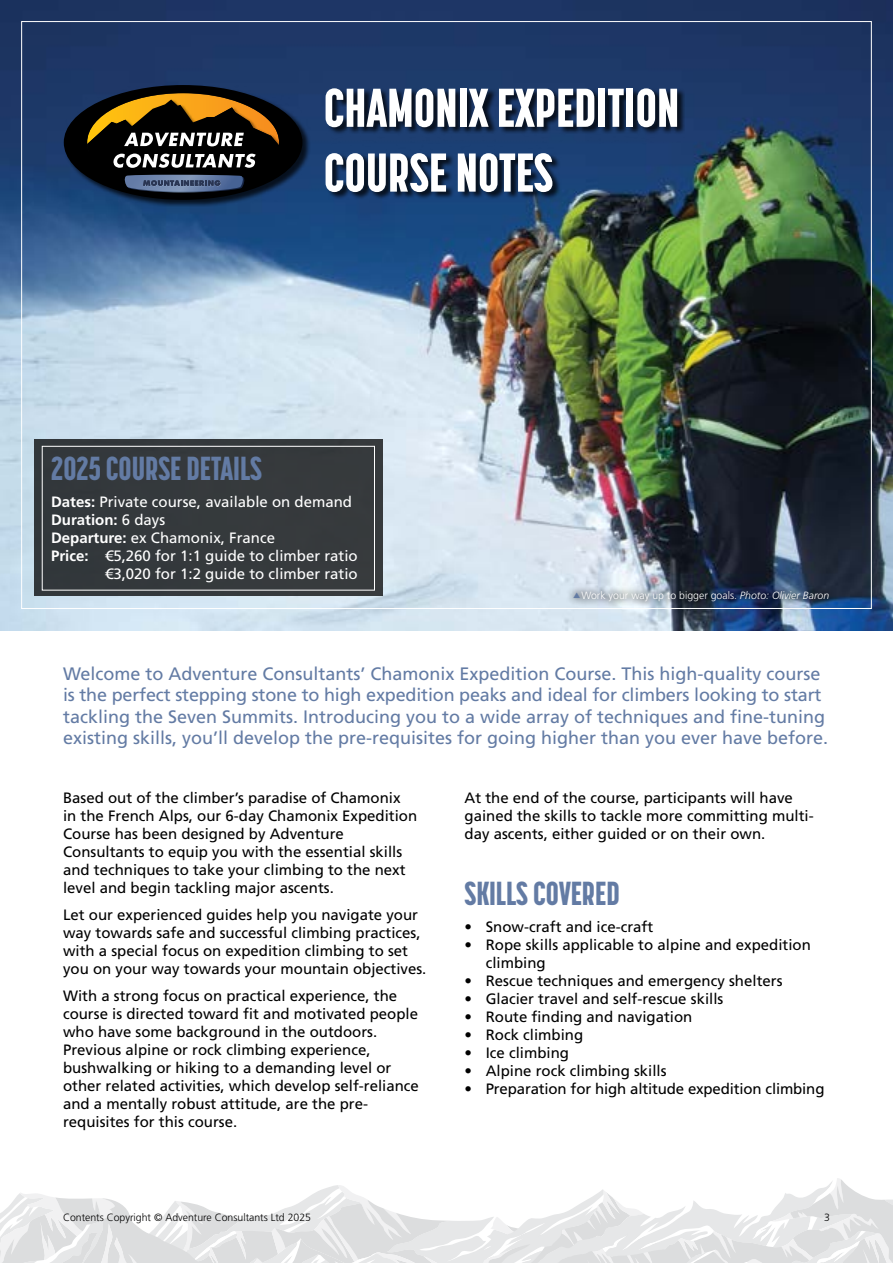
<style>
.page{position:relative;width:893px;height:1263px;background:#fff}
.page>*{position:absolute;margin:0;border:0;box-sizing:border-box;transform-origin:0 0}
.t1{font:800 54px/64.8px "Korolev Compressed";color:#fff}
.t2{font:800 33px "Korolev Compressed";color:#637ba4}
.t3{font:18px/21.6px "Frutiger LT Std";color:#637ba4}
.t4{font:15px/18px "Frutiger LT Std";color:#000}
.t5{font:15px "Frutiger LT Std";color:#fff}
.t6{font:700 15px "Frutiger LT Std";color:#fff}
.t7{font:300 10.5px "Frutiger LT Std";color:#000}
.t8{font:300 10.5px "Frutiger LT Std";color:#fff}
.s1{font-weight:700}
.s2{font-weight:400}
.s3{font-style:italic}
</style>
<div class="page">
<svg style="left:0;top:1178px;width:893px;height:85px"></svg>
<img style="left:0;top:0;width:893px;height:630px">
<div style="left:327px;top:89px;width:358px;height:111px;background:#000;opacity:.75"></div>
<div style="left:34px;top:439px;width:349px;height:157px;background:#35393c"></div>
<div style="left:42px;top:446px;width:333px;height:144px;border:1px solid #fff"></div>
<img style="left:567px;top:583px;width:270px;height:27px">
<div style="left:64px;top:85px;width:246px;height:122px;background:#000;opacity:.75"></div>
<svg style="left:64px;top:85px;width:238px;height:114px;background:#383733"></svg>
<svg style="left:573px;top:592px;width:7px;height:6px"></svg>
<h1 class="t1" style="left:324px;top:75px;width:357px">CHAMONIX EXPEDITION<br>COURSE NOTES</h1>
<h2 class="t2" style="left:51px;top:449px;width:212px">2025 COURSE DETAILS</h2>
<p class="t5" style="left:51px;top:493px;width:302px"><span class="s1">Dates:</span> Private course, available on demand</p>
<p class="t6" style="left:51px;top:511px;width:116px">Duration: <span class="s2">6 days</span></p>
<p class="t5" style="left:51px;top:529px;width:225px"><span class="s1">Departure:</span> ex Chamonix, France</p>
<p class="t5" style="left:51px;top:547px;width:308px"><span class="s1">Price:</span> €5,260 for 1:1 guide to climber ratio</p>
<p class="t5" style="left:105px;top:565px;width:254px">€3,020 for 1:2 guide to climber ratio</p>
<p class="t8" style="left:581px;top:590px;width:249px">Work your way up to bigger goals. <span class="s3">Photo: Olivier Baron</span></p>
<p class="t3" style="left:63px;top:663px;width:767px">Welcome to Adventure Consultants’ Chamonix Expedition Course. This high-quality course is the perfect stepping stone to high expedition peaks and ideal for climbers looking to start tackling the Seven Summits. Introducing you to a wide array of techniques and fine-tuning existing skills, you’ll develop the pre-requisites for going higher than you ever have before.</p>
<p class="t4" style="left:63px;top:789px;width:356px">Based out of the climber’s paradise of Chamonix in the French Alps, our 6-day Chamonix Expedition Course has been designed by Adventure Consultants to equip you with the essential skills and techniques to take your climbing to the next level and begin tackling major ascents.</p>
<p class="t4" style="left:63px;top:906px;width:365px">Let our experienced guides help you navigate your way towards safe and successful climbing practices, with a special focus on expedition climbing to set you on your way towards your mountain objectives.</p>
<p class="t4" style="left:63px;top:987px;width:357px">With a strong focus on practical experience, the course is directed toward fit and motivated people who have some background in the outdoors.<br>Previous alpine or rock climbing experience, bushwalking or hiking to a demanding level or other related activities, which develop self-reliance and a mentally robust attitude, are the pre&shy;requisites for this course.</p>
<p class="t4" style="left:464px;top:789px;width:351px">At the end of the course, participants will have gained the skills to tackle more committing multi&shy;day ascents, either guided or on their own.</p>
<h2 class="t2" style="left:464px;top:874px;width:157px">SKILLS COVERED</h2>
<p class="t4" style="left:464px;top:918px;width:190px">• Snow-craft and ice-craft</p>
<p class="t4" style="left:486px;top:936px;width:327px;text-indent:-21px">• Rope skills applicable to alpine and expedition climbing</p>
<p class="t4" style="left:464px;top:972px;width:319px">• Rescue techniques and emergency shelters</p>
<p class="t4" style="left:464px;top:990px;width:260px">• Glacier travel and self-rescue skills</p>
<p class="t4" style="left:464px;top:1008px;width:229px">• Route finding and navigation</p>
<p class="t4" style="left:464px;top:1026px;width:120px">• Rock climbing</p>
<p class="t4" style="left:464px;top:1044px;width:106px">• Ice climbing</p>
<p class="t4" style="left:464px;top:1062px;width:204px">• Alpine rock climbing skills</p>
<p class="t4" style="left:464px;top:1080px;width:361px">• Preparation for high altitude expedition climbing</p>
<p class="t7" style="left:63px;top:1211px;width:250px">Contents Copyright © Adventure Consultants Ltd 2025</p>
<p class="t7" style="left:824px;top:1211px;width:7px">3</p>
</div>
